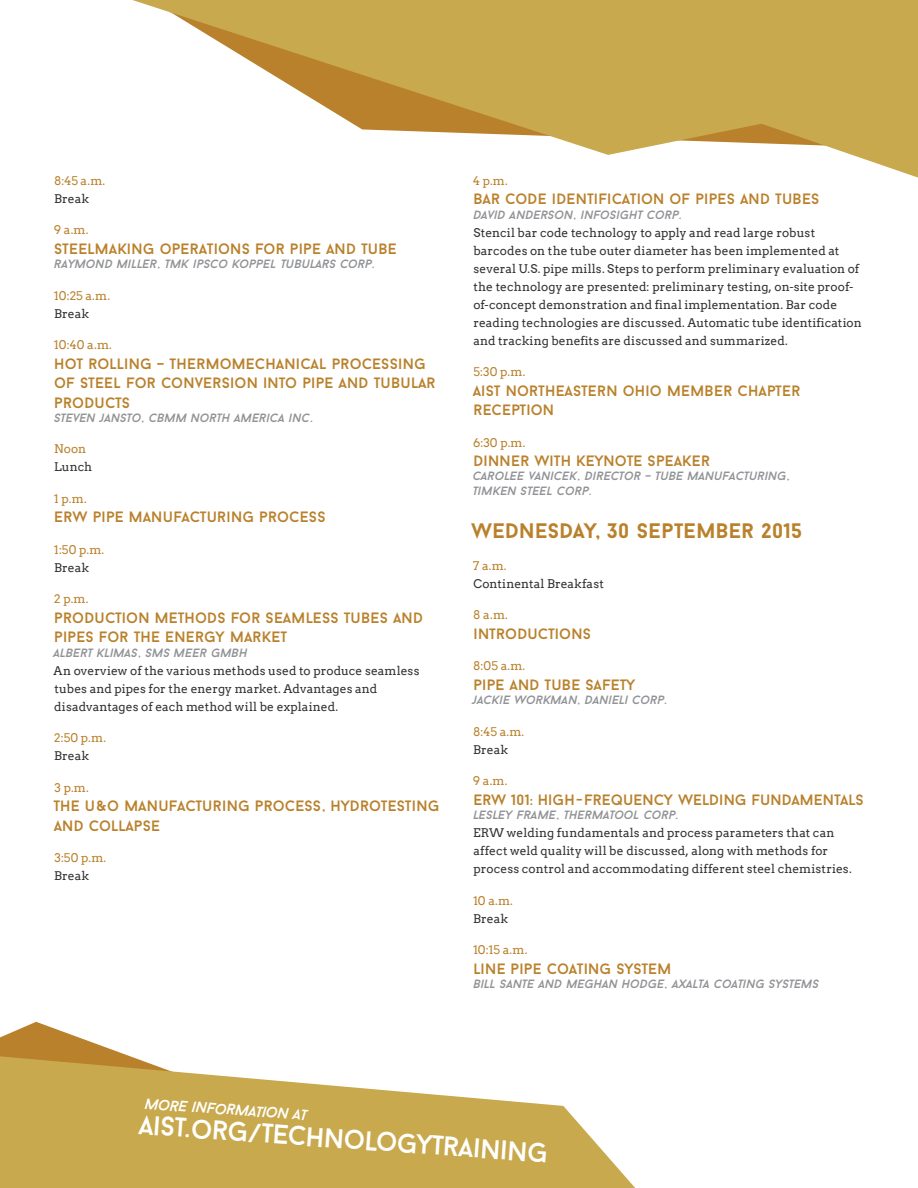
<style>
.page{position:relative;width:918px;height:1188px;background:#fff}
.page>*{position:absolute;margin:0;border:0;box-sizing:border-box;transform-origin:0 0}
.t1{font:27px "Baron Neue";color:#fff}
.t2{font:700 21px "Baron Neue";letter-spacing:.015em;color:#b9812c}
.t3{font:15px/19.5px "Baron Neue";letter-spacing:.01em;color:#b9812c}
.t4{font:italic 15px "Baron Neue";color:#fff}
.t5{font:12px/18px "Arvo";letter-spacing:.005em;color:#333132}
.t6{font:italic 12px/14.4px "Baron Neue";color:#919396}
.t7{font:12px "Arvo";letter-spacing:.005em;color:#b9812c}
</style>
<div class="page">
<svg style="left:132px;top:0;width:230px;height:130px"></svg>
<svg style="left:362px;top:0;width:556px;height:178px;fill:#c9a94d"></svg>
<svg style="left:0;top:1022px;width:127px;height:33px;fill:#b9812c"></svg>
<svg style="left:0;top:1055px;width:635px;height:133px;fill:#c9a94d"></svg>
<p class="t7" style="left:54px;top:173px;width:53px">8:45 a.m.</p>
<p class="t5" style="left:54px;top:189px;width:36px">Break</p>
<p class="t7" style="left:54px;top:223px;width:36px">9 a.m.</p>
<p class="t3" style="left:54px;top:238px;width:344px">STEELMAKING OPERATIONS FOR PIPE AND TUBE</p>
<p class="t6" style="left:55px;top:256px;width:322px">RAYMOND MILLER, TMK IPSCO KOPPEL TUBULARS CORP.</p>
<p class="t7" style="left:54px;top:288px;width:58px">10:25 a.m.</p>
<p class="t5" style="left:54px;top:304px;width:36px">Break</p>
<p class="t7" style="left:54px;top:338px;width:59px">10:40 a.m.</p>
<p class="t3" style="left:54px;top:353px;width:383px">HOT ROLLING – THERMOMECHANICAL PROCESSING<br>OF STEEL FOR CONVERSION INTO PIPE AND TUBULAR<br>PRODUCTS</p>
<p class="t6" style="left:55px;top:410px;width:261px">STEVEN JANSTO, CBMM NORTH AMERICA INC .</p>
<p class="t7" style="left:54px;top:442px;width:34px">Noon</p>
<p class="t5" style="left:54px;top:458px;width:40px">Lunch</p>
<p class="t7" style="left:54px;top:492px;width:34px">1 p.m.</p>
<p class="t3" style="left:54px;top:507px;width:273px">ERW PIPE MANUFACTURING PROCESS</p>
<p class="t7" style="left:54px;top:543px;width:52px">1:50 p.m.</p>
<p class="t5" style="left:54px;top:559px;width:36px">Break</p>
<p class="t7" style="left:54px;top:592px;width:36px">2 p.m.</p>
<p class="t3" style="left:54px;top:608px;width:370px">PRODUCTION METHODS FOR SEAMLESS TUBES AND<br>PIPES FOR THE ENERGY MARKET</p>
<p class="t6" style="left:55px;top:645px;width:195px">ALBERT KLIMAS, SMS MEER GMBH</p>
<p class="t5" style="left:54px;top:662px;width:367px">An overview of the various methods used to produce seamless tubes and pipes for the energy market. Advantages and disadvantages of each method will be explained.</p>
<p class="t7" style="left:54px;top:731px;width:53px">2:50 p.m.</p>
<p class="t5" style="left:54px;top:747px;width:36px">Break</p>
<p class="t7" style="left:55px;top:781px;width:36px">3 p.m.</p>
<p class="t3" style="left:53px;top:796px;width:387px">THE U&amp;O MANUFACTURING PROCESS, HYDROTESTING<br>AND COLLAPSE</p>
<p class="t7" style="left:55px;top:851px;width:53px">3:50 p.m.</p>
<p class="t5" style="left:54px;top:867px;width:36px">Break</p>
<p class="t7" style="left:473px;top:173px;width:37px">4 p.m.</p>
<p class="t3" style="left:473px;top:189px;width:347px">BAR CODE IDENTIFICATION OF PIPES AND TUBES</p>
<p class="t6" style="left:474px;top:207px;width:210px">DAVID ANDERSON, INFOSIGHT CORP.</p>
<p class="t5" style="left:473px;top:223px;width:390px">Stencil bar code technology to apply and read large robust barcodes on the tube outer diameter has been implemented at several U.S. pipe mills. Steps to perform preliminary evaluation of the technology are presented: preliminary testing, on-site proof&shy;of-concept demonstration and final implementation. Bar code reading technologies are discussed. Automatic tube identification and tracking benefits are discussed and summarized.</p>
<p class="t7" style="left:474px;top:365px;width:53px">5:30 p.m.</p>
<p class="t3" style="left:473px;top:380px;width:329px">AIST NORTHEASTERN OHIO MEMBER CHAPTER<br>RECEPTION</p>
<p class="t7" style="left:473px;top:435px;width:54px">6:30 p.m.</p>
<p class="t3" style="left:473px;top:451px;width:238px">DINNER WITH KEYNOTE SPEAKER</p>
<p class="t6" style="left:474px;top:469px;width:319px">CAROLEE VANICEK , DIRECTOR – TUBE MANUFACTURING ,<br>TIMKEN STEEL CORP.</p>
<h2 class="t2" style="left:471px;top:518px;width:332px">WEDNESDAY, 30 SEPTEMBER 2015</h2>
<p class="t7" style="left:473px;top:559px;width:35px">7 a.m.</p>
<p class="t5" style="left:473px;top:575px;width:132px">Continental Breakfast</p>
<p class="t7" style="left:473px;top:608px;width:36px">8 a.m.</p>
<p class="t3" style="left:473px;top:624px;width:119px">INTRODUCTIONS</p>
<p class="t7" style="left:473px;top:659px;width:54px">8:05 a.m.</p>
<p class="t3" style="left:473px;top:675px;width:164px">PIPE AND TUBE SAFETY</p>
<p class="t6" style="left:473px;top:693px;width:196px">JACKIE WORKMAN , DANIELI CORP.</p>
<p class="t7" style="left:473px;top:725px;width:53px">8:45 a.m.</p>
<p class="t5" style="left:473px;top:741px;width:36px">Break</p>
<p class="t7" style="left:473px;top:774px;width:36px">9 a.m.</p>
<p class="t3" style="left:473px;top:789px;width:392px">ERW 101: HIGH-FREQUENCY WELDING FUNDAMENTALS</p>
<p class="t6" style="left:474px;top:808px;width:207px">LESLEY FRAME , THERMATOOL CORP.</p>
<p class="t5" style="left:473px;top:824px;width:380px">ERW welding fundamentals and process parameters that can affect weld quality will be discussed, along with methods for process control and accommodating different steel chemistries.</p>
<p class="t7" style="left:473px;top:893px;width:41px">10 a.m.</p>
<p class="t5" style="left:473px;top:909px;width:36px">Break</p>
<p class="t7" style="left:473px;top:943px;width:56px">10:15 a.m.</p>
<p class="t3" style="left:473px;top:958px;width:199px">LINE PIPE COATING SYSTEM</p>
<p class="t6" style="left:474px;top:976px;width:347px">BILL SANTE AND MEGHAN HODGE , AXALTA COATING SYSTEMS</p>
<p class="t4" style="left:147px;top:1094px;width:164px;rotate:4deg">MORE INFORMATION AT</p>
<h1 class="t1" style="left:140px;top:1108px;width:412px;rotate:4deg">AIST.ORG/TECHNOLOGYTRAINING</h1>
</div>
